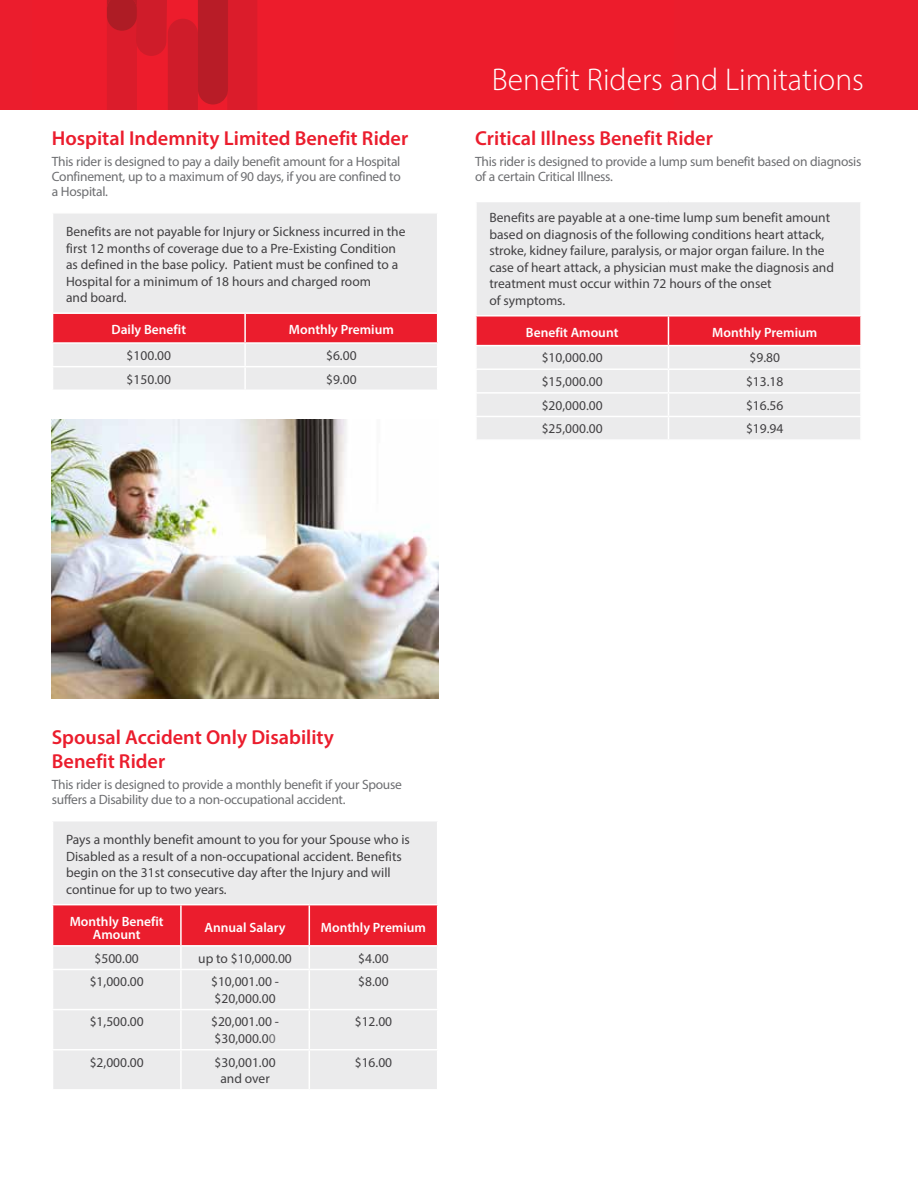
<style>
.page{position:relative;width:918px;height:1188px;background:#fff}
.page>*{position:absolute;margin:0;border:0;box-sizing:border-box;transform-origin:0 0}
.t1{font:300 31.5px "Myriad Pro";color:#fff}
.t2{font:600 20.25px/23.2px "Myriad Pro";color:#eb1d2d}
.t3{font:13.5px/16.5px "Myriad Pro";color:#414042}
.t4{font:13.5px/15px "Myriad Pro";letter-spacing:-.02em;color:#6d6e71}
.t5{font:600 13.5px/13.5px "Myriad Pro";color:#fff;text-align:center}
.s1{color:#6d6e71}
</style>
<div class="page">
<div style="left:0;top:0;width:918px;height:110px;background:#eb1d2d"></div>
<svg style="left:107px;top:0;width:150px;height:110px"></svg>
<div style="left:53px;top:214px;width:384px;height:98px;background:#ebebec"></div>
<svg style="left:52px;top:313px;width:385px;height:77px;background:#eba0a6"></svg>
<hr style="left:245px;top:342px;width:193px;height:2px;background:#fff">
<hr style="left:245px;top:366px;width:193px;height:1px;background:#fff">
<div style="left:53px;top:821px;width:385px;height:84px;background:#ebebec"></div>
<div style="left:53px;top:970px;width:384px;height:119px;background:#ebebec"></div>
<svg style="left:53px;top:905px;width:384px;height:64px;background:#eb6872"></svg>
<hr style="left:180px;top:970px;width:2px;height:39px;background:#fff">
<hr style="left:309px;top:970px;width:1px;height:39px;background:#fff">
<hr style="left:180px;top:1010px;width:2px;height:39px;background:#fff">
<hr style="left:309px;top:1010px;width:1px;height:39px;background:#fff">
<hr style="left:180px;top:1050px;width:2px;height:39px;background:#fff">
<hr style="left:309px;top:1050px;width:1px;height:39px;background:#fff">
<hr style="left:52px;top:945px;width:129px;height:2px;background:#fff">
<hr style="left:181px;top:945px;width:128px;height:2px;background:#fff">
<hr style="left:52px;top:1009px;width:129px;height:1px;background:#fff">
<hr style="left:181px;top:1009px;width:128px;height:1px;background:#fff">
<hr style="left:52px;top:1049px;width:129px;height:1px;background:#fff">
<hr style="left:181px;top:1049px;width:128px;height:1px;background:#fff">
<hr style="left:180px;top:905px;width:2px;height:40px;background:#fff">
<hr style="left:309px;top:905px;width:1px;height:40px;background:#fff">
<hr style="left:309px;top:945px;width:129px;height:2px;background:#fff">
<hr style="left:309px;top:1009px;width:129px;height:1px;background:#fff">
<hr style="left:309px;top:1049px;width:129px;height:1px;background:#fff">
<hr style="left:437px;top:821px;width:1px;height:83px;background:#fff">
<hr style="left:52px;top:904px;width:129px;height:1px;background:#fff">
<hr style="left:181px;top:904px;width:128px;height:1px;background:#fff">
<hr style="left:309px;top:904px;width:129px;height:1px;background:#fff">
<div style="left:477px;top:202px;width:383px;height:113px;background:#ebebec"></div>
<svg style="left:476px;top:316px;width:385px;height:123px;background:#ebbbbf"></svg>
<hr style="left:860px;top:317px;width:2px;height:28px;background:#fff">
<hr style="left:668px;top:345px;width:194px;height:1px;background:#fff">
<hr style="left:668px;top:368px;width:194px;height:2px;background:#fff">
<hr style="left:668px;top:392px;width:194px;height:2px;background:#fff">
<hr style="left:668px;top:416px;width:194px;height:1px;background:#fff">
<img style="left:52px;top:419px;width:386px;height:280px">
<h2 class="t2" style="left:52px;top:126px;width:358px">Hospital Indemnity Limited Benefit Rider</h2>
<p class="t4" style="left:52px;top:154px;width:351px;text-align:justify">This rider is designed to pay a daily benefit amount for a Hospital Confinement, up to a maximum of 90 days, if you are confined to a Hospital.</p>
<p class="t3" style="left:66px;top:223px;width:341px">Benefits are not payable for Injury or Sickness incurred in the first 12 months of coverage due to a Pre-Existing Condition as defined in the base policy. Patient must be confined to a Hospital for a minimum of 18 hours and charged room<br>and board.</p>
<p class="t5" style="left:112px;top:322px;width:76px">Daily Benefit</p>
<p class="t5" style="left:289px;top:322px;width:107px">Monthly Premium</p>
<p class="t3" style="left:127px;top:347px;width:46px">$100.00</p>
<p class="t3" style="left:326px;top:347px;width:32px">$6.00</p>
<p class="t3" style="left:127px;top:371px;width:46px">$150.00</p>
<p class="t3" style="left:326px;top:371px;width:32px">$9.00</p>
<h1 class="t1" style="left:492px;top:60px;width:374px">Benefit Riders and Limitations</h1>
<h2 class="t2" style="left:475px;top:126px;width:239px">Critical Illness Benefit Rider</h2>
<p class="t4" style="left:475px;top:154px;width:388px">This rider is designed to provide a lump sum benefit based on diagnosis of a certain Critical Illness.</p>
<p class="t3" style="left:489px;top:209px;width:346px">Benefits are payable at a one-time lump sum benefit amount based on diagnosis of the following conditions heart attack, stroke, kidney failure, paralysis, or major organ failure. In the case of heart attack, a physician must make the diagnosis and treatment must occur within 72 hours of the onset<br>of symptoms.</p>
<p class="t5" style="left:526px;top:325px;width:94px">Benefit Amount</p>
<p class="t5" style="left:712px;top:325px;width:107px">Monthly Premium</p>
<p class="t3" style="left:542px;top:349px;width:62px">$10,000.00</p>
<p class="t3" style="left:750px;top:349px;width:32px">$9.80</p>
<p class="t3" style="left:542px;top:373px;width:62px">$15,000.00</p>
<p class="t3" style="left:746px;top:373px;width:39px">$13.18</p>
<p class="t3" style="left:542px;top:397px;width:62px">$20,000.00</p>
<p class="t3" style="left:746px;top:397px;width:39px">$16.56</p>
<p class="t3" style="left:542px;top:420px;width:62px">$25,000.00</p>
<p class="t3" style="left:746px;top:420px;width:39px">$19.94</p>
<h2 class="t2" style="left:52px;top:725px;width:284px">Spousal Accident Only Disability<br>Benefit Rider</h2>
<p class="t4" style="left:52px;top:777px;width:352px">This rider is designed to provide a monthly benefit if your Spouse suffers a Disability due to a non-occupational accident.</p>
<p class="t3" style="left:66px;top:831px;width:345px">Pays a monthly benefit amount to you for your Spouse who is Disabled as a result of a non-occupational accident. Benefits begin on the 31st consecutive day after the Injury and will continue for up to two years.</p>
<p class="t5" style="left:70px;top:914px;width:95px">Monthly Benefit<br>Amount</p>
<p class="t5" style="left:205px;top:921px;width:82px">Annual Salary</p>
<p class="t5" style="left:321px;top:921px;width:107px">Monthly Premium</p>
<p class="t3" style="left:95px;top:950px;width:46px">$500.00</p>
<p class="t3" style="left:198px;top:950px;width:95px">up to $10,000.00</p>
<p class="t3" style="left:358px;top:950px;width:32px">$4.00</p>
<p class="t3" style="left:90px;top:973px;width:56px">$1,000.00</p>
<p class="t3" style="left:211px;top:973px;width:69px">$10,001.00 - $20,000.00</p>
<p class="t3" style="left:358px;top:973px;width:32px">$8.00</p>
<p class="t3" style="left:90px;top:1013px;width:56px">$1,500.00</p>
<p class="t3" style="left:211px;top:1013px;width:69px">$20,001.00 - $30,000.0<span class="s1">0</span></p>
<p class="t3" style="left:355px;top:1013px;width:39px">$12.00</p>
<p class="t3" style="left:90px;top:1054px;width:56px">$2,000.00</p>
<p class="t3" style="left:215px;top:1054px;width:62px;text-align:center">$30,001.00 and over</p>
<p class="t3" style="left:355px;top:1054px;width:39px">$16.00</p>
</div>
